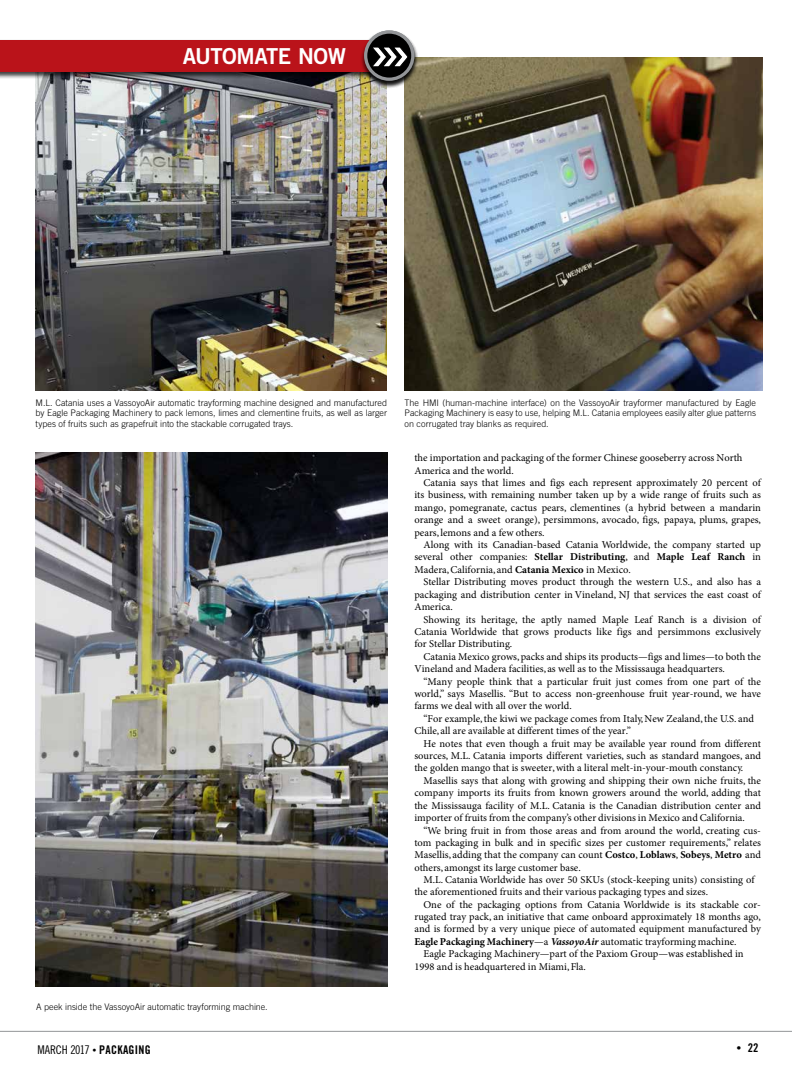
<style>
.page{position:relative;width:792px;height:1071px;background:#fff}
.page>*{position:absolute;margin:0;border:0;box-sizing:border-box;transform-origin:0 0}
.t1{font:22px "Trade Gothic LT Std Bd 2";letter-spacing:-.025em;color:#fff}
.t2{font:12px "Trade Gothic LT Std Cn 18";letter-spacing:-.015em;color:#000}
.t3{font:10.5px/12.4px "Minion Pro";color:#000;text-align:justify}
.t4{font:300 9px/10.8px "Trade Gothic LT Std";color:#000;text-align:justify}
.s1{font-family:"Trade Gothic LT Std Bd Cn 20";font-size:8px}
.s2{font-family:"Trade Gothic LT Std Bd Cn 20"}
.s3{font-weight:700}
.s4{font-weight:700;font-style:italic}
</style>
<div class="page">
<img style="left:35px;top:79px;width:352px;height:311px">
<img style="left:404px;top:57px;width:359px;height:333px">
<img style="left:36px;top:453px;width:351px;height:533px">
<hr style="left:0;top:1031px;width:792px;height:1px;background:#939598">
<div style="left:0;top:39px;width:393px;height:40px;background:#000;opacity:.75"></div>
<div style="left:0;top:40px;width:389px;height:31px;background:#ba131a"></div>
<div style="left:360px;top:30px;width:58px;height:58px;background:#000;opacity:.75"></div>
<svg style="left:366px;top:32px;width:47px;height:47px"></svg>
<div style="left:364px;top:30px;width:50px;height:51px;border:3px solid #939598;border-radius:50%"></div>
<svg style="left:371px;top:46px;width:38px;height:21px"></svg>
<h1 class="t1" style="left:183px;top:42px;width:165px">AUTOMATE NOW</h1>
<p class="t4" style="left:36px;top:397px;width:353px">M.L. Catania uses a VassoyoAir automatic trayforming machine designed and manufactured by Eagle Packaging Machinery to pack lemons, limes and clementine fruits, as well as larger types of fruits such as grapefruit into the stackable corrugated trays.</p>
<p class="t4" style="left:405px;top:397px;width:353px">The HMI (human-machine interface) on the VassoyoAir trayformer manufactured by Eagle Packaging Machinery is easy to use, helping M.L. Catania employees easily alter glue patterns on corrugated tray blanks as required.</p>
<p class="t4" style="left:36px;top:1001px;width:233px">A peek inside the VassoyoAir automatic trayforming machine.</p>
<p class="t2" style="left:38px;top:1042px;width:115px">MARCH 2017 <span class="s1">•</span> <span class="s2">PACKAGING</span></p>
<p class="t3" style="left:414px;top:452px;width:330px">the importation and packaging of the former Chinese gooseberry across North<br>America and the world.</p>
<p class="t3" style="left:414px;top:477px;width:348px;text-indent:9px">Catania says that limes and figs each represent approximately 20 percent of its business, with remaining number taken up by a wide range of fruits such as mango, pomegranate, cactus pears, clementines (a hybrid between a mandarin orange and a sweet orange), persimmons, avocado, figs, papaya, plums, grapes, pears, lemons and a few others.</p>
<p class="t3" style="left:414px;top:539px;width:348px;text-indent:9px">Along with its Canadian-based Catania Worldwide, the company started up several other companies: <span class="s3">Stellar Distributing</span>, and <span class="s3">Maple Leaf Ranch</span> in Madera, California, and <span class="s3">Catania Mexico</span> in Mexico.</p>
<p class="t3" style="left:414px;top:576px;width:348px;text-indent:9px">Stellar Distributing moves product through the western U.S., and also has a packaging and distribution center in Vineland, NJ that services the east coast of America.</p>
<p class="t3" style="left:414px;top:613px;width:348px;text-indent:9px">Showing its heritage, the aptly named Maple Leaf Ranch is a division of Catania Worldwide that grows products like figs and persimmons exclusively for Stellar Distributing.</p>
<p class="t3" style="left:414px;top:650px;width:348px;text-indent:9px">Catania Mexico grows, packs and ships its products—figs and limes—to both the<br>Vineland and Madera facilities, as well as to the Mississauga headquarters.</p>
<p class="t3" style="left:414px;top:675px;width:348px;text-indent:9px">“Many people think that a particular fruit just comes from one part of the world,” says Masellis. “But to access non-greenhouse fruit year-round, we have farms we deal with all over the world.</p>
<p class="t3" style="left:414px;top:712px;width:341px;text-indent:9px">“For example, the kiwi we package comes from Italy, New Zealand, the U.S. and<br>Chile, all are available at different times of the year.”</p>
<p class="t3" style="left:414px;top:737px;width:348px;text-indent:9px">He notes that even though a fruit may be available year round from different sources, M.L. Catania imports different varieties, such as standard mangoes, and the golden mango that is sweeter, with a literal melt-in-your-mouth constancy.</p>
<p class="t3" style="left:414px;top:774px;width:348px;text-indent:9px">Masellis says that along with growing and shipping their own niche fruits, the company imports its fruits from known growers around the world, adding that the Mississauga facility of M.L. Catania is the Canadian distribution center and importer of fruits from the company’s other divisions in Mexico and California.</p>
<p class="t3" style="left:414px;top:824px;width:348px;text-indent:9px">“We bring fruit in from those areas and from around the world, creating cus&shy;tom packaging in bulk and in specific sizes per customer requirements,” relates Masellis, adding that the company can count <span class="s3">Costco</span>, <span class="s3">Loblaws</span>, <span class="s3">Sobeys</span>, <span class="s3">Metro</span> and others, amongst its large customer base.</p>
<p class="t3" style="left:414px;top:874px;width:342px;line-height:12px;text-indent:9px">M.L. Catania Worldwide has over 50 SKUs (stock-keeping units) consisting of the aforementioned fruits and their various packaging types and sizes.</p>
<p class="t3" style="left:423px;top:898px;width:339px">One of the packaging options from Catania Worldwide is its stackable cor-</p>
<p class="t3" style="left:414px;top:911px;width:348px">rugated tray pack, an initiative that came onboard approximately 18 months ago,</p>
<p class="t3" style="left:414px;top:923px;width:348px">and is formed by a very unique piece of automated equipment manufactured by</p>
<p class="t3" style="left:414px;top:935px;width:324px"><span class="s3">Eagle Packaging Machinery</span>—a <span class="s4">VassoyoAir</span> automatic trayforming machine.</p>
<p class="t3" style="left:423px;top:948px;width:322px">Eagle Packaging Machinery—part of the Paxiom Group—was established in</p>
<p class="t3" style="left:414px;top:960px;width:173px">1998 and is headquartered in Miami, Fla.</p>
</div>
